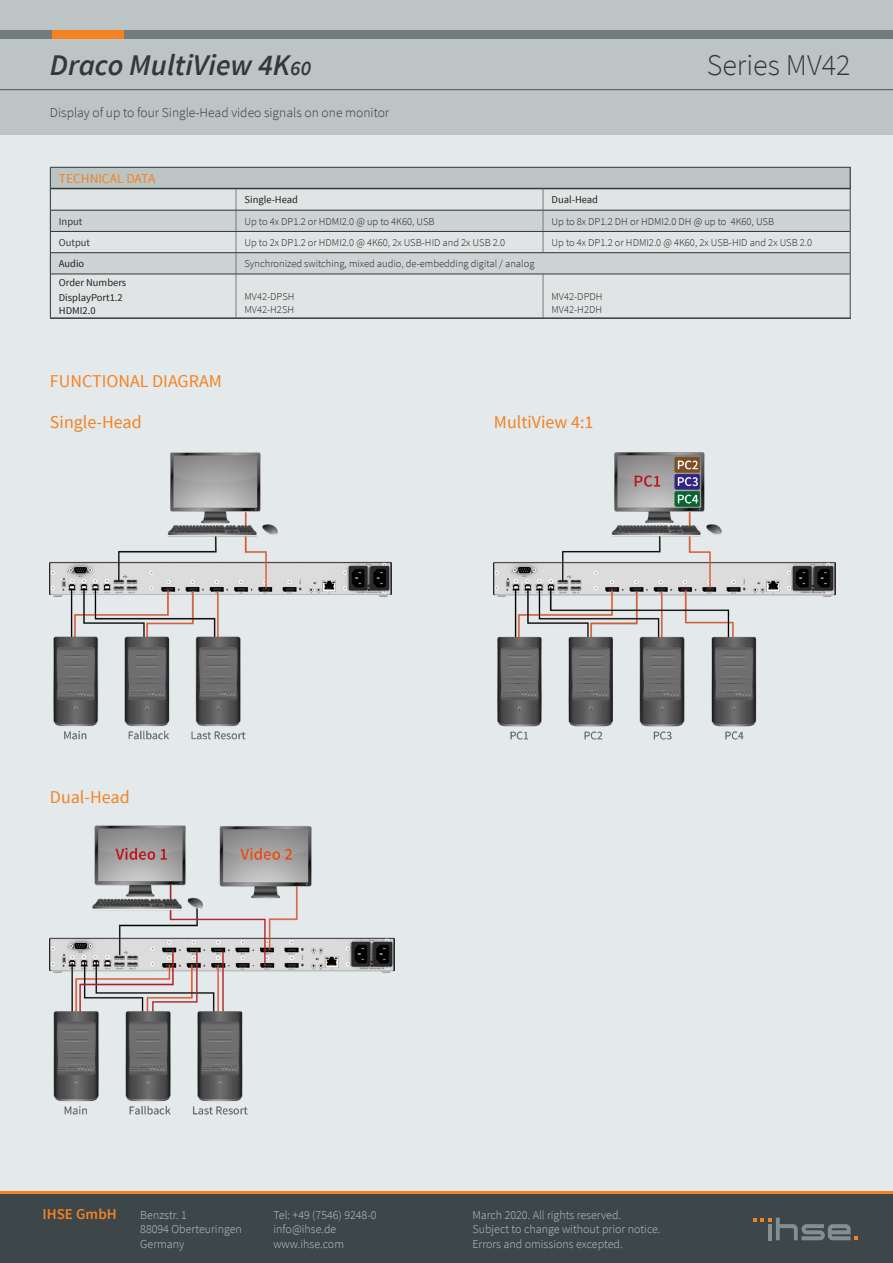
<style>
.page{position:relative;width:893px;height:1263px;background:#fff}
.page>*{position:absolute;margin:0;border:0;box-sizing:border-box;transform-origin:0 0}
.t1{font:italic 600 30px "Source Sans Pro";color:#31393c}
.t2{font:300 30px "Source Sans Pro";color:#31393c}
.t3{font:18px "Source Sans Pro";color:#f58220}
.t4{font:600 15px "Source Sans Pro";letter-spacing:.005em;color:#f58220}
.t5{font:300 13.5px "Source Sans Pro";color:#31393c}
.t6{font:13.5px "Source Sans Pro";color:#f58220}
.t7{font:300 12px/14.4px "Source Sans Pro";color:#c0c5c6}
.Text_Tables{font:300 10.5px "Source Sans Pro";color:#231f20}
.Text_Tables-2{font:10.5px "Source Sans Pro";color:#231f20}
.Text_Tables-3{font:10.5px "Source Sans Pro";color:#31393c}
.s1{font-size:21px}
</style>
<div class="page">
<div style="left:0;top:0;width:893px;height:135px;background:#bcc4c4"></div>
<div style="left:119px;top:30px;width:774px;height:8px;background:#727c7f"></div>
<div style="left:51px;top:30px;width:72px;height:8px;background:#f58220"></div>
<div style="left:0;top:30px;width:51px;height:8px;background:#727c7f"></div>
<div style="left:0;top:1186px;width:893px;height:9px;background:#f58220"></div>
<hr style="left:0;top:89px;width:893px;height:1px;background:#4d5455">
<div style="left:0;top:1195px;width:893px;height:68px;background:#3d474a"></div>
<svg style="left:753px;top:1217px;width:105px;height:23px"></svg>
<div style="left:0;top:135px;width:893px;height:1056px;background:#e4e9eb"></div>
<div style="left:50px;top:167px;width:800px;height:22px;background:#bcc4c4"></div>
<svg style="left:51px;top:189px;width:799px;height:129px"></svg>
<svg style="left:51px;top:211px;width:799px;height:63px;fill:#ced3d4"></svg>
<svg style="left:236px;top:189px;width:1px;height:85px"></svg>
<hr style="left:236px;top:274px;width:1px;height:44px;background:#727c7f">
<svg style="left:543px;top:189px;width:1px;height:63px"></svg>
<hr style="left:543px;top:274px;width:1px;height:44px;background:#727c7f">
<hr style="left:850px;top:274px;width:1px;height:44px;background:#727c7f">
<svg style="left:850px;top:168px;width:1px;height:106px"></svg>
<hr style="left:50px;top:167px;width:186px;height:1px;background:#31393c">
<hr style="left:236px;top:167px;width:307px;height:1px;background:#31393c">
<hr style="left:543px;top:167px;width:307px;height:1px;background:#31393c">
<hr style="left:51px;top:188px;width:185px;height:1px;background:#31393c">
<hr style="left:236px;top:188px;width:307px;height:1px;background:#31393c">
<hr style="left:543px;top:188px;width:307px;height:1px;background:#31393c">
<svg style="left:50px;top:168px;width:1px;height:106px"></svg>
<hr style="left:50px;top:274px;width:1px;height:44px;background:#31393c">
<hr style="left:50px;top:210px;width:186px;height:1px;background:#31393c">
<hr style="left:50px;top:231px;width:186px;height:1px;background:#31393c">
<hr style="left:50px;top:252px;width:186px;height:1px;background:#31393c">
<hr style="left:50px;top:274px;width:186px;height:1px;background:#31393c">
<hr style="left:50px;top:318px;width:186px;height:1px;background:#31393c">
<hr style="left:236px;top:210px;width:307px;height:1px;background:#31393c">
<hr style="left:543px;top:210px;width:307px;height:1px;background:#31393c">
<hr style="left:236px;top:231px;width:307px;height:1px;background:#31393c">
<hr style="left:543px;top:231px;width:307px;height:1px;background:#31393c">
<hr style="left:236px;top:252px;width:307px;height:1px;background:#31393c">
<hr style="left:543px;top:252px;width:307px;height:1px;background:#31393c">
<hr style="left:236px;top:274px;width:307px;height:1px;background:#31393c">
<hr style="left:543px;top:274px;width:307px;height:1px;background:#31393c">
<hr style="left:236px;top:318px;width:307px;height:1px;background:#31393c">
<hr style="left:543px;top:318px;width:307px;height:1px;background:#31393c">
<img style="left:50px;top:825px;width:344px;height:290px">
<img style="left:50px;top:453px;width:341px;height:287px">
<img style="left:494px;top:453px;width:341px;height:287px">
<h1 class="t1" style="left:50px;top:47px;width:263px">Draco MultiView 4K<span class="s1">60</span></h1>
<h1 class="t5" style="left:50px;top:105px;width:341px">Display of up to four Single-Head video signals on one monitor</h1>
<p class="t6" style="left:59px;top:170px;width:98px">TECHNICAL DATA</p>
<p class="Text_Tables-2" style="left:244px;top:193px;width:55px">Single-Head</p>
<p class="Text_Tables-2" style="left:552px;top:193px;width:48px">Dual-Head</p>
<h1 class="t2" style="left:707px;top:47px;width:145px">Series MV42</h1>
<p class="Text_Tables-3" style="left:59px;top:215px;width:25px">Input</p>
<p class="Text_Tables" style="left:244px;top:215px;width:192px">Up to 4x DP1.2 or HDMI2.0 @ up to 4K60, USB</p>
<p class="Text_Tables" style="left:552px;top:215px;width:224px">Up to 8x DP1.2 DH or HDMI2.0 DH @ up to 4K60, USB</p>
<p class="Text_Tables-3" style="left:59px;top:236px;width:33px">Output</p>
<p class="Text_Tables" style="left:244px;top:236px;width:262px">Up to 2x DP1.2 or HDMI2.0 @ 4K60, 2x USB-HID and 2x USB 2.0</p>
<p class="Text_Tables" style="left:552px;top:236px;width:262px">Up to 4x DP1.2 or HDMI2.0 @ 4K60, 2x USB-HID and 2x USB 2.0</p>
<p class="Text_Tables-2" style="left:59px;top:257px;width:27px">Audio</p>
<p class="Text_Tables" style="left:244px;top:257px;width:291px">Synchronized switching, mixed audio, de-embedding digital / analog</p>
<p class="Text_Tables-2" style="left:59px;top:276px;width:69px">Order Numbers</p>
<p class="Text_Tables-2" style="left:59px;top:291px;width:65px">DisplayPort1.2</p>
<p class="Text_Tables-2" style="left:59px;top:304px;width:38px">HDMI2.0</p>
<p class="Text_Tables" style="left:244px;top:290px;width:52px">MV42-DPSH</p>
<p class="Text_Tables" style="left:244px;top:303px;width:51px">MV42-H2SH</p>
<p class="Text_Tables" style="left:552px;top:290px;width:53px">MV42-DPDH</p>
<p class="Text_Tables" style="left:552px;top:303px;width:52px">MV42-H2DH</p>
<p class="t3" style="left:50px;top:370px;width:173px">FUNCTIONAL DIAGRAM</p>
<p class="t3" style="left:50px;top:411px;width:93px">Single-Head</p>
<p class="t3" style="left:494px;top:411px;width:101px">MultiView 4:1</p>
<p class="t3" style="left:50px;top:786px;width:81px">Dual-Head</p>
<h3 class="t4" style="left:43px;top:1204px;width:76px">IHSE GmbH</h3>
<p class="t7" style="left:140px;top:1208px;width:103px">Benzstr. 1<br>88094 Oberteuringen<br>Germany</p>
<p class="t7" style="left:273px;top:1208px;width:105px">Tel: +49 (7546) 9248-0 info@ihse.de www.ihse.com</p>
<p class="t7" style="left:472px;top:1208px;width:190px">March 2020. All rights reserved.<br>Subject to change without prior notice.<br>Errors and omissions excepted.</p>
</div>
